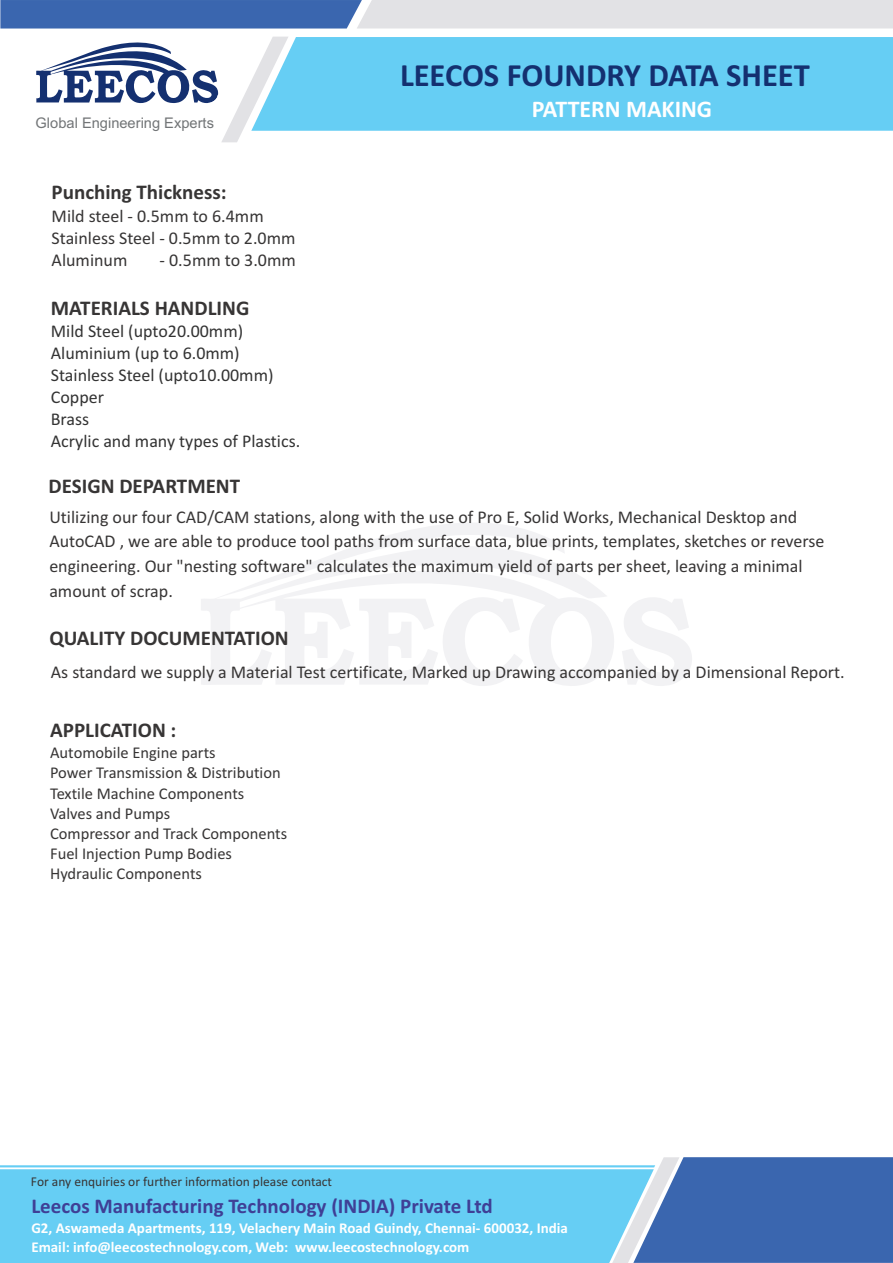
<style>
.page{position:relative;width:893px;height:1263px;background:#fff}
.page>*{position:absolute;margin:0;border:0;box-sizing:border-box;transform-origin:0 0}
.t1{font:700 32.55px "Calibri";color:#143070}
.t2{font:700 24px "Calibri";color:#fff}
.t3{font:700 21px "Calibri";color:#373535}
.t4{font:700 21px "Calibri";color:#3f3f96}
.t5{font:18px/24.6px "Calibri";color:#373535}
.t6{font:18px/21.9px "Calibri";color:#333}
.t7{font:16.5px/20.1px "Calibri";color:#373535}
.t8{font:700 15px/18.3px "Calibri";color:#fff}
.t9{font:14.7px "Arial";color:#727577}
.t10{font:13.5px "Calibri";color:#383535}
</style>
<div class="page">
<svg style="left:0;top:0;width:893px;height:29px;background:#a1b2d0"></svg>
<div style="left:289px;top:37px;width:604px;height:94px;background:#66cef4"></div>
<svg style="left:0;top:1157px;width:893px;height:106px;background:#68b7e2"></svg>
<svg style="left:36px;top:37px;width:253px;height:105px"></svg>
<svg style="left:201px;top:523px;width:491px;height:163px"></svg>
<p class="t9" style="left:36px;top:117px;width:180px">Global Engineering Experts</p>
<h1 class="t1" style="left:400px;top:61px;width:411px">LEECOS FOUNDRY DATA SHEET</h1>
<h2 class="t2" style="left:532px;top:99px;width:182px">PATTERN MAKING</h2>
<p class="t3" style="left:52px;top:183px;width:177px">Punching Thickness:</p>
<p class="t5" style="left:52px;top:206px;width:245px;line-height:21.9px">Mild steel - 0.5mm to 6.4mm<br>Stainless Steel - 0.5mm to 2.0mm<br>Aluminum</p>
<p class="t5" style="left:160px;top:249px;width:138px">- 0.5mm to 3.0mm</p>
<p class="t3" style="left:51px;top:299px;width:200px">MATERIALS HANDLING</p>
<p class="t6" style="left:51px;top:322px;width:251px">Mild Steel (upto20.00mm)<br>Aluminium (up to 6.0mm)<br>Stainless Steel (upto10.00mm)<br>Copper<br>Brass<br>Acrylic and many types of Plastics.</p>
<p class="t3" style="left:49px;top:477px;width:193px">DESIGN DEPARTMENT</p>
<p class="t5" style="left:49px;top:506px;width:777px">Utilizing our four CAD/CAM stations, along with the use of Pro E, Solid Works, Mechanical Desktop and AutoCAD , we are able to produce tool paths from surface data, blue prints, templates, sketches or reverse engineering. Our "nesting software" calculates the maximum yield of parts per sheet, leaving a minimal amount of scrap.</p>
<p class="t3" style="left:49px;top:629px;width:241px">QUALITY DOCUMENTATION</p>
<p class="t5" style="left:51px;top:661px;width:795px">As standard we supply a Material Test certificate, Marked up Drawing accompanied by a Dimensional Report.</p>
<p class="t3" style="left:50px;top:721px;width:128px">APPLICATION :</p>
<p class="t7" style="left:50px;top:744px;width:239px">Automobile Engine parts<br>Power Transmission &amp; Distribution<br>Textile Machine Components<br>Valves and Pumps<br>Compressor and Track Components<br>Fuel Injection Pump Bodies<br>Hydraulic Components</p>
<p class="t10" style="left:31px;top:1176px;width:303px">For any enquiries or further information please contact</p>
<p class="t4" style="left:31px;top:1197px;width:463px">Leecos Manufacturing Technology (INDIA) Private Ltd</p>
<p class="t8" style="left:31px;top:1220px;width:538px">G2, Aswameda Apartments, 119, Velachery Main Road Guindy, Chennai- 600032, India<br>Email: info@leecostechnology.com, Web: www.leecostechnology.com</p>
</div>
